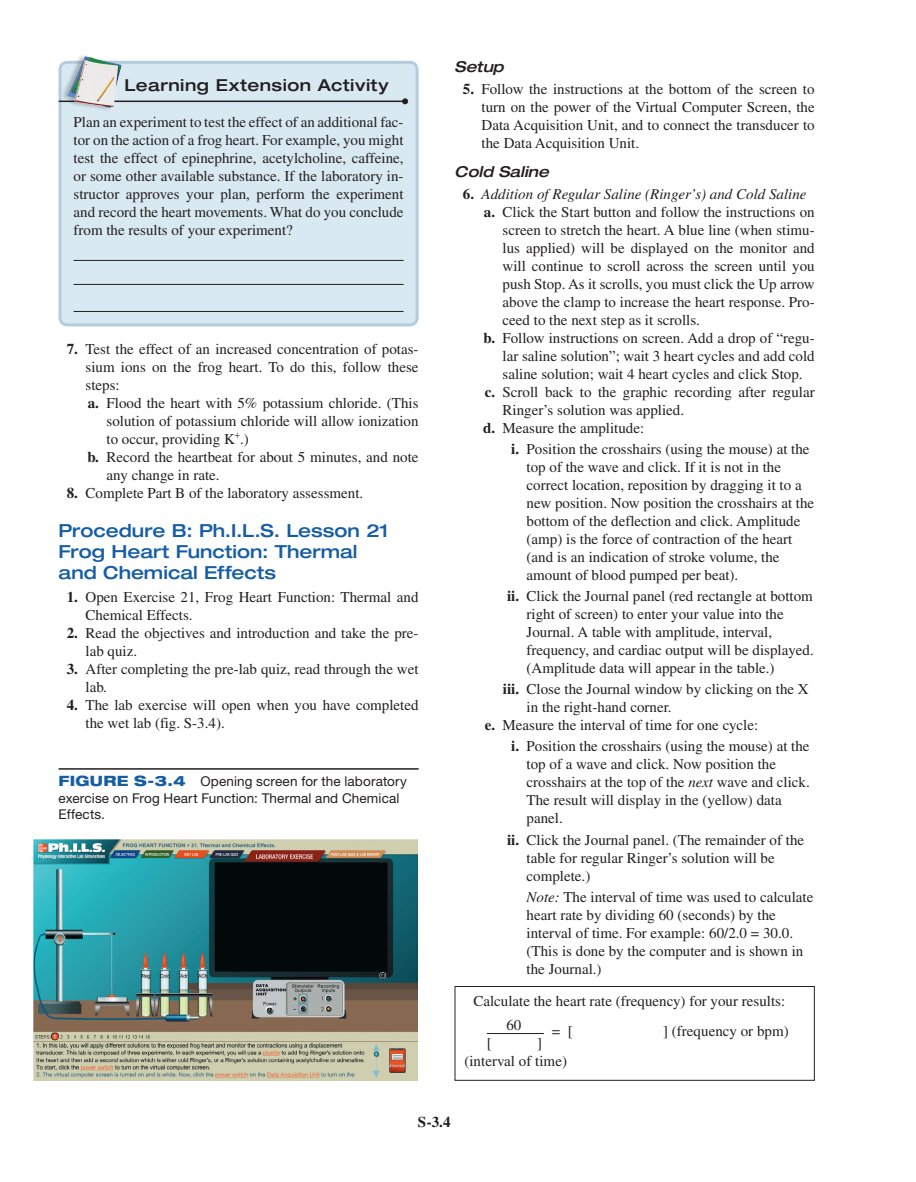
<style>
.page{position:relative;width:916px;height:1182px;background:#fff}
.page>*{position:absolute;margin:0;border:0;box-sizing:border-box;transform-origin:0 0}
.t1{font:500 expanded 18px/21px "Helvetica Neue LT Std";color:#165ea4}
.t2{font:500 expanded 16.5px "Helvetica Neue LT Std";letter-spacing:.03em;color:#231f20}
.t3{font:15px/18px "Times LT Std";color:#231f20}
.t4{font:italic 15px "Times LT Std";color:#231f20}
.t5{font:italic 500 expanded 15px "Helvetica Neue LT Std";color:#231f20}
.t6{font:700 15px "Times LT Std";color:#231f20}
.t7{font:13.5px/16.5px "Helvetica Neue LT Std";letter-spacing:.01em;color:#231f20}
.s1{font-weight:700}
.s2{font-weight:800;font-stretch:expanded;font-size:14.25px;color:#165ea4}
.s3{font-weight:700;font-style:normal}
.s4{font-style:italic}
</style>
<div class="page">
<img style="left:33px;top:839px;width:384px;height:241px">
<div style="left:60px;top:62px;width:357px;height:263px;background:#d8e9f1;border-radius:8px"></div>
<hr style="left:74px;top:260px;width:330px;height:1px;background:#231f20">
<hr style="left:74px;top:284px;width:330px;height:1px;background:#231f20">
<hr style="left:74px;top:311px;width:330px;height:1px;background:#231f20">
<div style="left:58px;top:61px;width:360px;height:265px;border:3px solid #b4ccdf;border-radius:8px"></div>
<hr style="left:59px;top:100px;width:346px;height:2px;background:#231f20">
<svg style="left:402px;top:98px;width:6px;height:6px"></svg>
<div style="left:60px;top:54px;width:61px;height:59px;background:#231f20;opacity:.3"></div>
<img style="left:68px;top:56px;width:54px;height:51px">
<hr style="left:59px;top:768px;width:360px;height:1px;background:#231f20">
<hr style="left:487px;top:1032px;width:57px;height:1px;background:#231f20">
<div style="left:455px;top:986px;width:360px;height:94px;border:1px solid #231f20"></div>
<p class="t2" style="left:125px;top:75px;width:265px">Learning Extension Activity</p>
<p class="t3" style="left:74px;top:113px;width:332px;text-align:justify">Plan an experiment to test the effect of an additional fac&shy;tor on the action of a frog heart. For example, you might test the effect of epinephrine, acetylcholine, caffeine, or some other available substance. If the laboratory in&shy;structor approves your plan, perform the experiment and record the heart movements. What do you conclude from the results of your experiment?</p>
<p class="t3" style="left:67px;top:340px;width:353px"><span class="s1">7.</span> Test the effect of an increased concentration of potas-</p>
<p class="t3" style="left:86px;top:358px;width:334px">sium ions on the frog heart. To do this, follow these</p>
<p class="t3" style="left:86px;top:376px;width:36px">steps:</p>
<p class="t3" style="left:88px;top:394px;width:332px"><span class="s1">a.</span> Flood the heart with 5% potassium chloride. (This</p>
<p class="t3" style="left:107px;top:412px;width:313px">solution of potassium chloride will allow ionization</p>
<p class="t3" style="left:107px;top:430px;width:144px">to occur, providing K .)</p>
<p class="t3" style="left:88px;top:448px;width:332px"><span class="s1">b.</span> Record the heartbeat for about 5 minutes, and note</p>
<p class="t3" style="left:106px;top:466px;width:115px">any change in rate.</p>
<p class="t3" style="left:67px;top:484px;width:298px"><span class="s1">8.</span> Complete Part B of the laboratory assessment.</p>
<p class="t1" style="left:59px;top:519px;width:331px">Procedure B: Ph.I.L.S. Lesson 21<br>Frog Heart Function: Thermal and Chemical Effects</p>
<p class="t3" style="left:86px;top:587px;width:334px;text-indent:-19px"><span class="s1">1.</span> Open Exercise 21, Frog Heart Function: Thermal and<br>Chemical Effects.</p>
<p class="t3" style="left:86px;top:623px;width:334px;text-indent:-19px"><span class="s1">2.</span> Read the objectives and introduction and take the pre&shy;lab quiz.</p>
<p class="t3" style="left:86px;top:659px;width:334px;text-indent:-19px"><span class="s1">3.</span> After completing the pre-lab quiz, read through the wet lab.</p>
<p class="t3" style="left:86px;top:695px;width:334px;text-indent:-19px"><span class="s1">4.</span> The lab exercise will open when you have completed the wet lab (fig. S-3.4).</p>
<p class="t7" style="left:59px;top:772px;width:350px"><span class="s2">FIGURE S-3.4</span> Opening screen for the laboratory exercise on Frog Heart Function: Thermal and Chemical<br>Effects.</p>
<p class="t5" style="left:455px;top:57px;width:51px">Setup</p>
<p class="t3" style="left:482px;top:80px;width:335px;text-align:justify;text-indent:-19px"><span class="s1">5.</span> Follow the instructions at the bottom of the screen to turn on the power of the Virtual Computer Screen, the Data Acquisition Unit, and to connect the transducer to the Data Acquisition Unit.</p>
<p class="t5" style="left:455px;top:162px;width:96px">Cold Saline</p>
<p class="t4" style="left:463px;top:186px;width:345px"><span class="s3">6.</span> Addition of Regular Saline (Ringer’s) and Cold Saline</p>
<p class="t3" style="left:484px;top:203px;width:332px"><span class="s1">a.</span> Click the Start button and follow the instructions on</p>
<p class="t3" style="left:503px;top:221px;width:313px">screen to stretch the heart. A blue line (when stimu-</p>
<p class="t3" style="left:503px;top:239px;width:314px">lus applied) will be displayed on the monitor and</p>
<p class="t3" style="left:503px;top:257px;width:314px">will continue to scroll across the screen until you</p>
<p class="t3" style="left:503px;top:275px;width:313px">push Stop. As it scrolls, you must click the Up arrow</p>
<p class="t3" style="left:503px;top:293px;width:314px">above the clamp to increase the heart response. Pro-</p>
<p class="t3" style="left:503px;top:311px;width:199px">ceed to the next step as it scrolls.</p>
<p class="t3" style="left:484px;top:329px;width:332px"><span class="s1">b.</span> Follow instructions on screen. Add a drop of “regu-</p>
<p class="t3" style="left:503px;top:347px;width:313px">lar saline solution”; wait 3 heart cycles and add cold</p>
<p class="t3" style="left:503px;top:365px;width:302px">saline solution; wait 4 heart cycles and click Stop.</p>
<p class="t3" style="left:485px;top:383px;width:331px"><span class="s1">c.</span> Scroll back to the graphic recording after regular</p>
<p class="t3" style="left:503px;top:401px;width:183px">Ringer’s solution was applied.</p>
<p class="t3" style="left:483px;top:419px;width:163px"><span class="s1">d.</span> Measure the amplitude:</p>
<p class="t3" style="left:527px;top:440px;width:289px;text-indent:-15px"><span class="s1">i.</span> Position the crosshairs (using the mouse) at the top of the wave and click. If it is not in the correct location, reposition by dragging it to a new position. Now position the crosshairs at the bottom of the deflection and click. Amplitude (amp) is the force of contraction of the heart (and is an indication of stroke volume, the amount of blood pumped per beat).</p>
<p class="t3" style="left:527px;top:587px;width:289px;text-indent:-20px"><span class="s1">ii.</span> Click the Journal panel (red rectangle at bottom right of screen) to enter your value into the Journal. A table with amplitude, interval, frequency, and cardiac output will be displayed. (Amplitude data will appear in the table.)</p>
<p class="t3" style="left:503px;top:680px;width:307px"><span class="s1">iii.</span> Close the Journal window by clicking on the X</p>
<p class="t3" style="left:527px;top:698px;width:146px">in the right-hand corner.</p>
<p class="t3" style="left:485px;top:716px;width:275px"><span class="s1">e.</span> Measure the interval of time for one cycle:</p>
<p class="t3" style="left:527px;top:737px;width:285px;text-indent:-15px"><span class="s1">i.</span> Position the crosshairs (using the mouse) at the top of a wave and click. Now position the crosshairs at the top of the <span class="s4">next</span> wave and click.<br>The result will display in the (yellow) data panel.</p>
<p class="t3" style="left:527px;top:830px;width:279px;text-indent:-20px"><span class="s1">ii.</span> Click the Journal panel. (The remainder of the table for regular Ringer’s solution will be complete.)</p>
<p class="t3" style="left:527px;top:887px;width:288px"><span class="s4">Note:</span> The interval of time was used to calculate heart rate by dividing 60 (seconds) by the interval of time. For example: 60/2.0 = 30.0. (This is done by the computer and is shown in the Journal.)</p>
<p class="t3" style="left:506px;top:988px;width:280px;line-height:24px;text-indent:-33px">Calculate the heart rate (frequency) for your results:<br>60</p>
<p class="t3" style="left:552px;top:1021px;width:23px">= [</p>
<p class="t3" style="left:663px;top:1021px;width:127px">] (frequency or bpm)</p>
<p class="t3" style="left:464px;top:1033px;width:104px;text-indent:73px">] (interval of time)</p>
<p class="t3" style="left:487px;top:1033px;width:6px">[</p>
<p class="t6" style="left:418px;top:1112px;width:34px">S-3.4</p>
</div>
